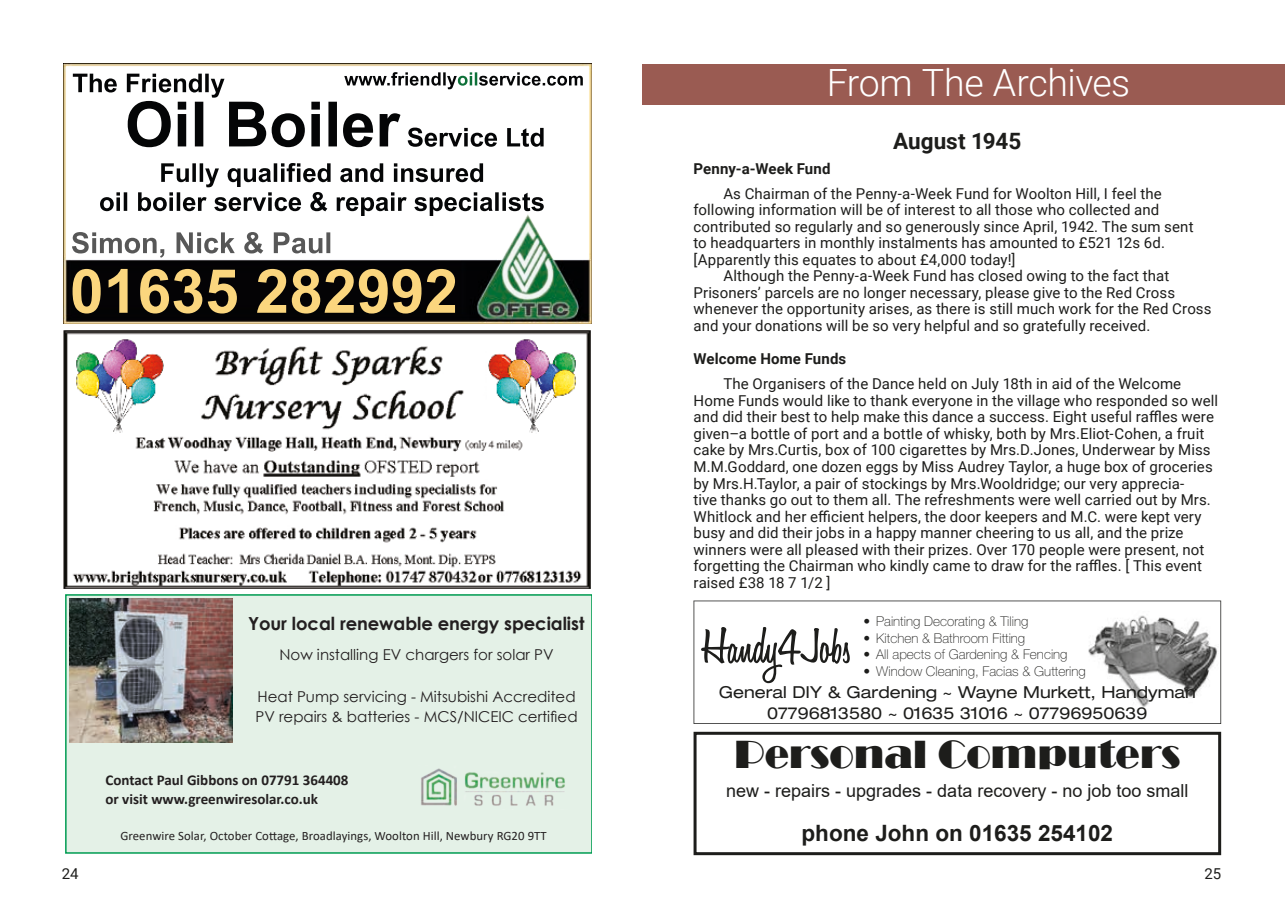
<style>
.page{position:relative;width:1285px;height:919px;background:#fff}
.page>*{position:absolute;margin:0;border:0;box-sizing:border-box;transform-origin:0 0}
.t1{font:600 52.5px "Honey Script";color:#1d1d1b}
.t2{font:40.5px "Broadway";color:#1d1d1b}
.t3{font:300 37.5px "Roboto";letter-spacing:-.01em;color:#fff}
.t4{font:700 22.5px "Arial";color:#1d1d1b}
.t5{font:700 22.5px "Roboto";color:#1d1d1b}
.t6{font:18px "Arial";color:#1d1d1b}
.t7{font:700 18px "Century Gothic";letter-spacing:-.005em;color:#231f20}
.t8{font:expanded 16.5px/20.7px "Helvetica Neue LT Std";color:#1d1d1b;text-align:center}
.t9{font:15px/16.5px "Roboto";letter-spacing:.005em;color:#1d1d1b}
.t10{font:15px/20.7px "Century Gothic";color:#231f20}
.t11{font:700 15px/19.5px "Calibri";color:#231f20}
.t12{font:700 15px "Roboto";letter-spacing:.01em;color:#1d1d1b}
.t13{font:100 13.5px "Helvetica Neue LT Std";color:#1d1d1b}
.t14{font:12.75px "Calibri";letter-spacing:.005em;color:#231f20}
</style>
<div class="page">
<img style="left:64px;top:64px;width:527px;height:259px">
<img style="left:64px;top:330px;width:527px;height:258px">
<img style="left:74px;top:335px;width:91px;height:101px">
<img style="left:487px;top:335px;width:91px;height:101px">
<div style="left:65px;top:594px;width:526px;height:259px;background:#e4f1e7"></div>
<img style="left:69px;top:598px;width:163px;height:144px">
<img style="left:417px;top:765px;width:150px;height:44px">
<div style="left:693px;top:731px;width:527px;height:124px;border:3px solid #1d1d1b"></div>
<svg style="left:693px;top:600px;width:527px;height:124px"></svg>
<div style="left:642px;top:64px;width:642px;height:41px;background:#9a5b52"></div>
<h3 class="t3" style="left:826px;top:57px;width:305px">From The Archives</h3>
<h3 class="t5" style="left:893px;top:125px;width:130px">August 1945</h3>
<p class="t7" style="left:248px;top:610px;width:338px">Your local renewable energy specialist</p>
<p class="t10" style="left:279px;top:643px;width:276px">Now installing EV chargers for solar PV</p>
<p class="t10" style="left:255px;top:685px;width:323px">Heat Pump servicing - Mitsubishi Accredited<br>PV repairs &amp; batteries - MCS/NICEIC certified</p>
<p class="t11" style="left:105px;top:769px;width:244px">Contact Paul Gibbons on 07791 364408 or visit www.greenwiresolar.co.uk</p>
<p class="t14" style="left:120px;top:826px;width:428px">Greenwire Solar, October Cottage, Broadlayings, Woolton Hill, Newbury RG20 9TT</p>
<p class="t12" style="left:693px;top:158px;width:138px">Penny-a-Week Fund</p>
<p class="t9" style="left:723px;top:185px;width:440px">As Chairman of the Penny-a-Week Fund for Woolton Hill, I feel the</p>
<p class="t9" style="left:693px;top:201px;width:467px">following information will be of interest to all those who collected and</p>
<p class="t9" style="left:693px;top:218px;width:501px">contributed so regularly and so generously since April, 1942. The sum sent</p>
<p class="t9" style="left:693px;top:234px;width:473px">to headquarters in monthly instalments has amounted to £521 12s 6d.</p>
<p class="t9" style="left:693px;top:251px;width:323px">[Apparently this equates to about £4,000 today!]</p>
<p class="t9" style="left:723px;top:267px;width:447px">Although the Penny-a-Week Fund has closed owing to the fact that</p>
<p class="t9" style="left:693px;top:284px;width:483px">Prisoners’ parcels are no longer necessary, please give to the Red Cross</p>
<p class="t9" style="left:693px;top:300px;width:519px">whenever the opportunity arises, as there is still much work for the Red Cross</p>
<p class="t9" style="left:693px;top:317px;width:458px">and your donations will be so very helpful and so gratefully received.</p>
<p class="t12" style="left:693px;top:348px;width:154px">Welcome Home Funds</p>
<p class="t9" style="left:693px;top:375px;width:526px;text-indent:30px">The Organisers of the Dance held on July 18th in aid of the Welcome Home Funds would like to thank everyone in the village who responded so well and did their best to help make this dance a success. Eight useful raffles were given–a bottle of port and a bottle of whisky, both by Mrs.Eliot-Cohen, a fruit cake by Mrs.Curtis, box of 100 cigarettes by Mrs.D.Jones, Underwear by Miss M.M.Goddard, one dozen eggs by Miss Audrey Taylor, a huge box of groceries by Mrs.H.Taylor, a pair of stockings by Mrs.Wooldridge; our very apprecia-<br>tive thanks go out to them all. The refreshments were well carried out by Mrs.<br>Whitlock and her efficient helpers, the door keepers and M.C. were kept very busy and did their jobs in a happy manner cheering to us all, and the prize winners were all pleased with their prizes. Over 170 people were present, not forgetting the Chairman who kindly came to draw for the raffles. [ This event raised £38 18 7 1/2 ]</p>
<h1 class="t1" style="left:702px;top:614px;width:151px">Handy4Jobs</h1>
<p class="t13" style="left:863px;top:613px;width:166px">• Painting Decorating &amp; Tiling</p>
<p class="t13" style="left:863px;top:630px;width:163px">• Kitchen &amp; Bathroom Fitting</p>
<p class="t13" style="left:863px;top:646px;width:205px">• All apects of Gardening &amp; Fencing</p>
<p class="t13" style="left:863px;top:663px;width:223px">• Window Cleaning, Facias &amp; Guttering</p>
<p class="t8" style="left:718px;top:681px;width:478px">General DIY &amp; Gardening ~ Wayne Murkett, Handyman<br>07796813580 ~ 01635 31016 ~ 07796950639</p>
<h2 class="t2" style="left:734px;top:730px;width:447px">Personal Computers</h2>
<p class="t6" style="left:726px;top:778px;width:464px">new - repairs - upgrades - data recovery - no job too small</p>
<h3 class="t4" style="left:801px;top:817px;width:313px">phone John on 01635 254102</h3>
<p class="t9" style="left:62px;top:865px;width:18px">24</p>
<p class="t9" style="left:1204px;top:865px;width:18px">25</p>
</div>
